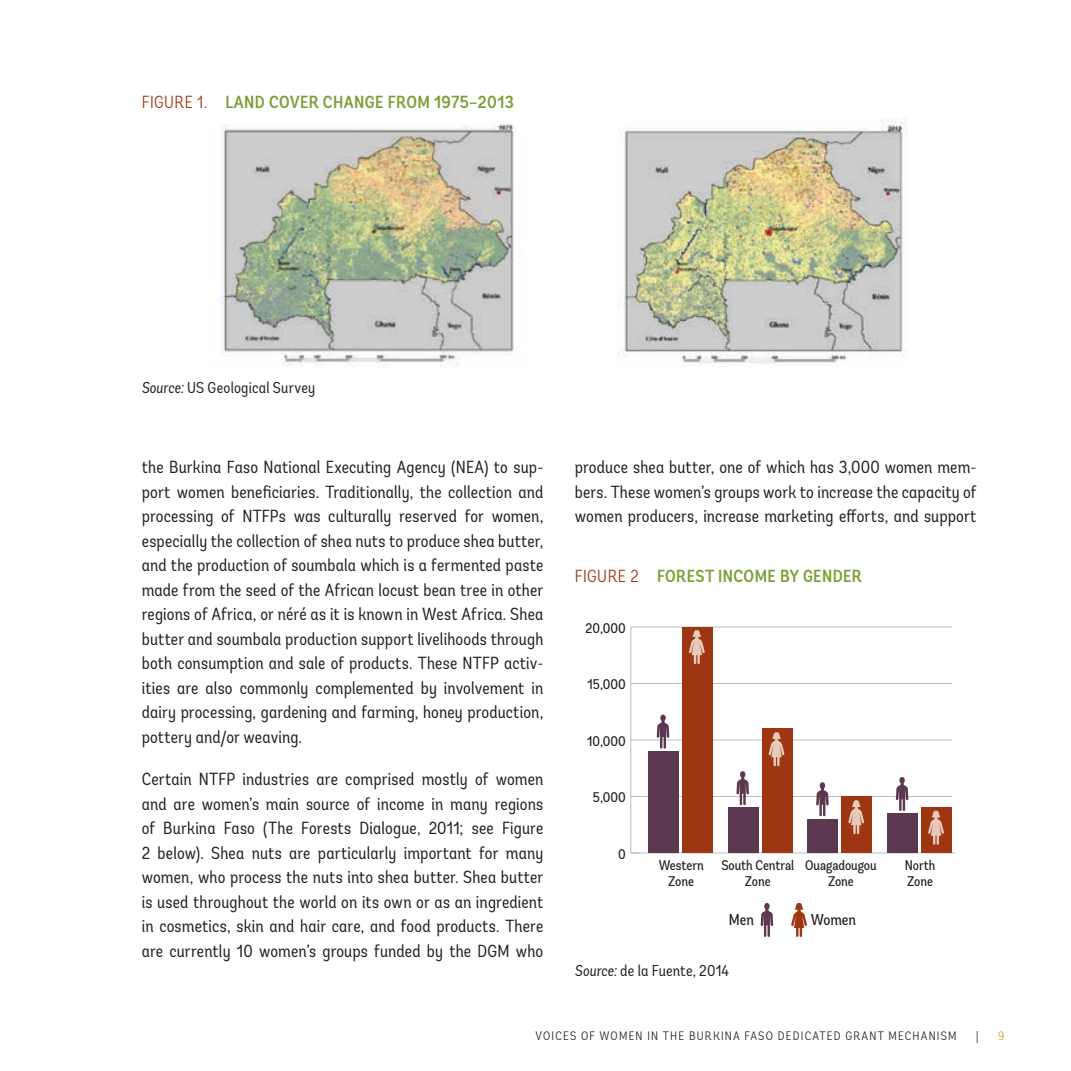
<style>
.page{position:relative;width:1071px;height:1071px;background:#fff}
.page>*{position:absolute;margin:0;border:0;box-sizing:border-box;transform-origin:0 0}
.t1{font:condensed 17.5px/24.5px "Andes";letter-spacing:.01em;color:#231f20;text-align:justify}
.t2{font:500 condensed 17.5px "Andes";letter-spacing:.025em;color:#7d9d35}
.t3{font:condensed 15.75px "Andes";letter-spacing:.01em;color:#231f20}
.t4{font:15.75px "Andes Condensed";color:#231f20}
.t5{font:14px "Andes Condensed";letter-spacing:-.005em;color:#231f20}
.t6{font:300 condensed 12.25px "Andes";letter-spacing:.1em;color:#231f20}
.t7{font:300 condensed 12.25px "Andes";color:#c7a722}
.s1{font-weight:300;color:#9f3613}
.s2{font-style:italic}
</style>
<div class="page">
<hr style="left:631px;top:853px;width:324px;height:1px;background:#bcbec0">
<hr style="left:630px;top:627px;width:1px;height:226px;background:#bcbec0">
<hr style="left:631px;top:796px;width:321px;height:1px;background:#bcbec0">
<hr style="left:631px;top:740px;width:321px;height:1px;background:#bcbec0">
<hr style="left:631px;top:683px;width:321px;height:1px;background:#bcbec0">
<hr style="left:631px;top:627px;width:321px;height:1px;background:#bcbec0">
<div style="left:682px;top:627px;width:31px;height:226px;background:#9f3613"></div>
<div style="left:648px;top:751px;width:31px;height:102px;background:#5c3850"></div>
<svg style="left:657px;top:715px;width:12px;height:34px"></svg>
<svg style="left:689px;top:630px;width:16px;height:34px"></svg>
<svg style="left:761px;top:903px;width:12px;height:34px"></svg>
<svg style="left:791px;top:903px;width:16px;height:34px"></svg>
<div style="left:762px;top:729px;width:30px;height:124px;background:#9f3613"></div>
<div style="left:728px;top:808px;width:30px;height:45px;background:#5c3850"></div>
<svg style="left:736px;top:771px;width:13px;height:34px"></svg>
<svg style="left:769px;top:732px;width:16px;height:34px"></svg>
<div style="left:842px;top:796px;width:30px;height:57px;background:#9f3613"></div>
<div style="left:808px;top:819px;width:30px;height:34px;background:#5c3850"></div>
<svg style="left:816px;top:782px;width:13px;height:34px"></svg>
<svg style="left:848px;top:800px;width:16px;height:34px"></svg>
<div style="left:922px;top:808px;width:30px;height:45px;background:#9f3613"></div>
<div style="left:887px;top:813px;width:31px;height:40px;background:#5c3850"></div>
<svg style="left:896px;top:777px;width:12px;height:34px"></svg>
<svg style="left:928px;top:811px;width:16px;height:34px"></svg>
<img style="left:221px;top:124px;width:293px;height:243px">
<img style="left:617px;top:119px;width:290px;height:247px">
<p class="t2" style="left:142px;top:91px;width:374px"><span class="s1">FIGURE 1.</span> LAND COVER CHANGE FROM 1975–2013</p>
<p class="t3" style="left:142px;top:378px;width:175px"><span class="s2">Source:</span> US Geological Survey</p>
<p class="t1" style="left:142px;top:455px;width:403px">the Burkina Faso National Executing Agency (NEA) to sup&shy;port women beneficiaries. Traditionally, the collection and processing of NTFPs was culturally reserved for women, especially the collection of shea nuts to produce shea butter, and the production of soumbala which is a fermented paste made from the seed of the African locust bean tree in other regions of Africa, or néré as it is known in West Africa. Shea butter and soumbala production support livelihoods through both consumption and sale of products. These NTFP activ&shy;ities are also commonly complemented by involvement in dairy processing, gardening and farming, honey production, pottery and/or weaving.</p>
<p class="t1" style="left:142px;top:767px;width:403px">Certain NTFP industries are comprised mostly of women and are women’s main source of income in many regions of Burkina Faso (The Forests Dialogue, 2011; see Figure 2 below). Shea nuts are particularly important for many women, who process the nuts into shea butter. Shea butter is used throughout the world on its own or as an ingredient in cosmetics, skin and hair care, and food products. There are currently 10 women’s groups funded by the DGM who</p>
<p class="t1" style="left:575px;top:455px;width:403px">produce shea butter, one of which has 3,000 women mem&shy;bers. These women’s groups work to increase the capacity of women producers, increase marketing efforts, and support</p>
<p class="t2" style="left:575px;top:565px;width:288px"><span class="s1">FIGURE 2</span> FOREST INCOME BY GENDER</p>
<p class="t5" style="left:586px;top:619px;width:42px">20,000</p>
<p class="t5" style="left:588px;top:676px;width:40px">15,000</p>
<p class="t5" style="left:587px;top:732px;width:40px">10,000</p>
<p class="t5" style="left:593px;top:789px;width:34px">5,000</p>
<p class="t5" style="left:618px;top:845px;width:9px">0</p>
<p class="t5" style="left:659px;top:857px;width:47px">Western</p>
<p class="t5" style="left:721px;top:857px;width:157px">South Central Ouagadougou</p>
<p class="t5" style="left:905px;top:857px;width:32px">North</p>
<p class="t5" style="left:668px;top:873px;width:27px">Zone</p>
<p class="t5" style="left:745px;top:873px;width:27px">Zone</p>
<p class="t5" style="left:828px;top:873px;width:27px">Zone</p>
<p class="t5" style="left:907px;top:873px;width:27px">Zone</p>
<p class="t4" style="left:729px;top:910px;width:27px">Men</p>
<p class="t4" style="left:811px;top:910px;width:47px">Women</p>
<p class="t3" style="left:575px;top:961px;width:156px"><span class="s2">Source:</span> de la Fuente, 2014</p>
<p class="t6" style="left:536px;top:1028px;width:422px">VOICES OF WOMEN IN THE BURKINA FASO DEDICATED GRANT MECHANISM</p>
<p class="t6" style="left:976px;top:1028px;width:4px">|</p>
<p class="t7" style="left:998px;top:1028px;width:8px">9</p>
</div>
